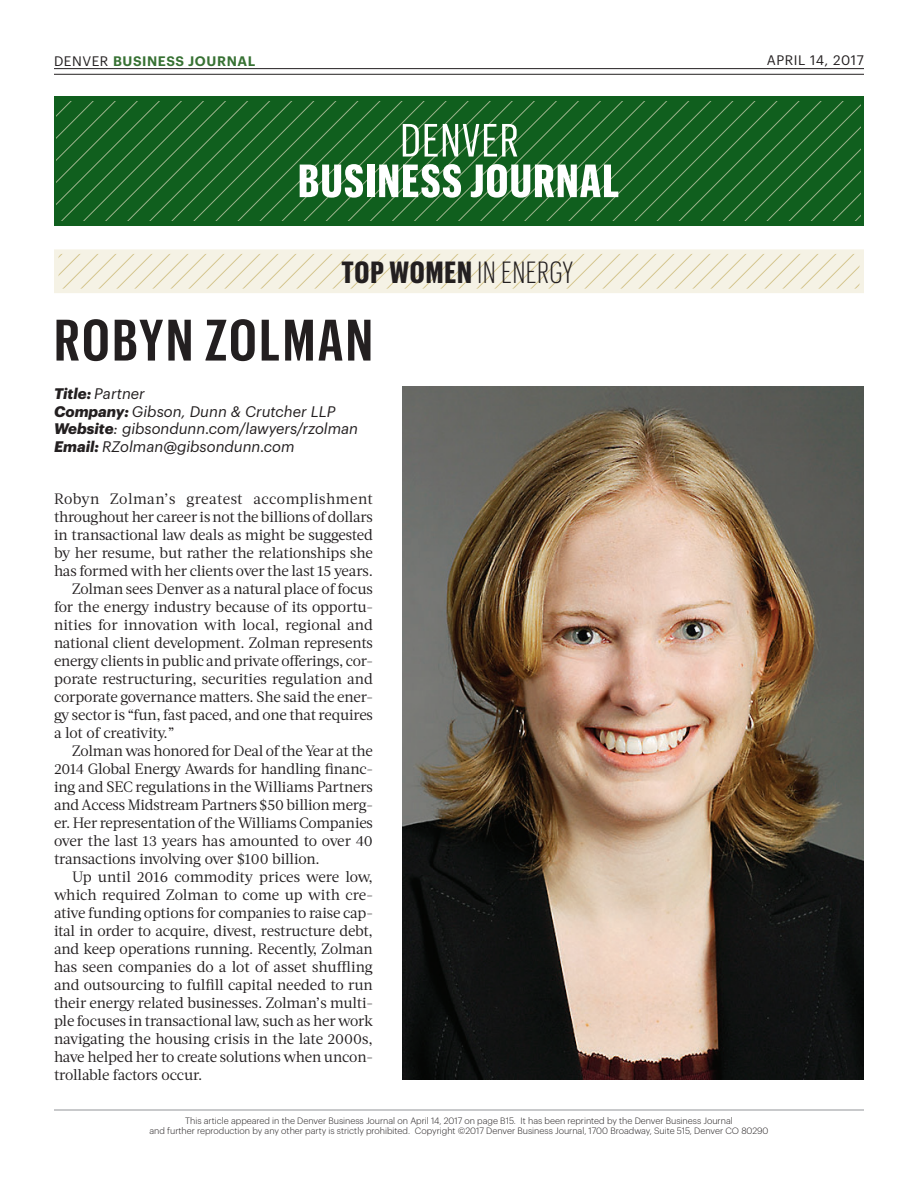
<style>
.page{position:relative;width:918px;height:1188px;background:#fff}
.page>*{position:absolute;margin:0;border:0;box-sizing:border-box;transform-origin:0 0}
.t1{font:600 57.15px "Graphik X Cond";letter-spacing:.045em;color:#231f20}
.t2{font:700 30px "Graphik X Cond";letter-spacing:.035em;color:#231f20}
.t3{font:15px "Acta";letter-spacing:-.01em;color:#231f20}
.t4{font:italic 15px/17.5px "Graphik";color:#231f20}
.t5{font:15px "Acta";letter-spacing:.025em;color:#231f20}
.t6{font:600 13.5px "Graphik";letter-spacing:.04em;color:#377133}
.t7{font:13.5px "Graphik";letter-spacing:.045em;color:#231f20}
.t8{font:300 9px/10.5px "Graphik";color:#231f20;text-align:center}
.s1{font-weight:400;color:#231f20}
.s2{font-weight:300}
.s3{font-weight:700}
</style>
<div class="page">
<hr style="left:54px;top:1110px;width:810px;height:1px;background:#939598">
<hr style="left:54px;top:68px;width:810px;height:1px;background:#231f20">
<hr style="left:54px;top:74px;width:810px;height:1px;background:#231f20">
<img style="left:402px;top:387px;width:462px;height:693px">
<svg style="left:59px;top:254px;width:800px;height:34px;background:#f2eede"></svg>
<div style="left:54px;top:249px;width:810px;height:44px;border:4px solid #f5f2e5"></div>
<div style="left:54px;top:96px;width:810px;height:130px;background:#105f1e"></div>
<svg style="left:57px;top:102px;width:228px;height:118px"></svg>
<svg style="left:285px;top:102px;width:576px;height:118px"></svg>
<svg style="left:403px;top:124px;width:16px;height:33px"></svg>
<svg style="left:425px;top:124px;width:92px;height:33px"></svg>
<svg style="left:300px;top:164px;width:63px;height:34px"></svg>
<div style="left:367px;top:165px;width:7px;height:32px;background:#fff"></div>
<svg style="left:379px;top:164px;width:82px;height:34px"></svg>
<svg style="left:471px;top:164px;width:147px;height:34px"></svg>
<p class="t6" style="left:54px;top:50px;width:203px"><span class="s1">DENVER</span> BUSINESS JOURNAL</p>
<h2 class="t2" style="left:342px;top:254px;width:233px">TOP WOMEN <span class="s2">IN ENERGY</span></h2>
<h1 class="t1" style="left:54px;top:307px;width:320px">ROBYN ZOLMAN</h1>
<p class="t4" style="left:54px;top:384px;width:306px"><span class="s3">Title:</span> Partner<br><span class="s3">Company:</span> Gibson, Dunn &amp; Crutcher LLP<br><span class="s3">Website</span>: gibsondunn.com/lawyers/rzolman<br><span class="s3">Email:</span> RZolman@gibsondunn.com</p>
<p class="t5" style="left:54px;top:490px;width:321px">Robyn Zolman’s greatest accomplishment</p>
<p class="t3" style="left:54px;top:508px;width:320px">throughout her career is not the billions of dollars</p>
<p class="t3" style="left:54px;top:526px;width:320px">in transactional law deals as might be suggested</p>
<p class="t3" style="left:54px;top:544px;width:320px">by her resume, but rather the relationships she</p>
<p class="t3" style="left:54px;top:562px;width:321px">has formed with her clients over the last 15 years.</p>
<p class="t3" style="left:72px;top:580px;width:302px">Zolman sees Denver as a natural place of focus</p>
<p class="t3" style="left:54px;top:598px;width:320px">for the energy industry because of its opportu-</p>
<p class="t3" style="left:54px;top:616px;width:321px">nities for innovation with local, regional and</p>
<p class="t3" style="left:54px;top:634px;width:320px">national client development. Zolman represents</p>
<p class="t3" style="left:54px;top:652px;width:320px">energy clients in public and private offerings, cor-</p>
<p class="t3" style="left:54px;top:670px;width:320px">porate restructuring, securities regulation and</p>
<p class="t3" style="left:54px;top:688px;width:320px">corporate governance matters. She said the ener-</p>
<p class="t3" style="left:54px;top:706px;width:321px">gy sector is “fun, fast paced, and one that requires</p>
<p class="t3" style="left:54px;top:724px;width:122px">a lot of creativity.”</p>
<p class="t3" style="left:72px;top:742px;width:302px">Zolman was honored for Deal of the Year at the</p>
<p class="t3" style="left:54px;top:760px;width:320px">2014 Global Energy Awards for handling financ-</p>
<p class="t3" style="left:54px;top:778px;width:320px">ing and SEC regulations in the Williams Partners</p>
<p class="t3" style="left:54px;top:796px;width:320px">and Access Midstream Partners $50 billion merg-</p>
<p class="t3" style="left:54px;top:814px;width:320px">er. Her representation of the Williams Companies</p>
<p class="t3" style="left:54px;top:832px;width:320px">over the last 13 years has amounted to over 40</p>
<p class="t3" style="left:54px;top:850px;width:267px">transactions involving over $100 billion.</p>
<p class="t3" style="left:72px;top:868px;width:302px">Up until 2016 commodity prices were low,</p>
<p class="t3" style="left:54px;top:886px;width:320px">which required Zolman to come up with cre-</p>
<p class="t3" style="left:54px;top:904px;width:320px">ative funding options for companies to raise cap-</p>
<p class="t3" style="left:54px;top:922px;width:321px">ital in order to acquire, divest, restructure debt,</p>
<p class="t3" style="left:54px;top:940px;width:320px">and keep operations running. Recently, Zolman</p>
<p class="t3" style="left:54px;top:958px;width:320px">has seen companies do a lot of asset shuffling</p>
<p class="t3" style="left:54px;top:976px;width:320px">and outsourcing to fulfill capital needed to run</p>
<p class="t3" style="left:54px;top:994px;width:320px">their energy related businesses. Zolman’s multi-</p>
<p class="t3" style="left:54px;top:1012px;width:321px">ple focuses in transactional law, such as her work</p>
<p class="t3" style="left:54px;top:1030px;width:320px">navigating the housing crisis in the late 2000s,</p>
<p class="t3" style="left:54px;top:1048px;width:321px">have helped her to create solutions when uncon-</p>
<p class="t3" style="left:54px;top:1066px;width:150px">trollable factors occur.</p>
<p class="t7" style="left:767px;top:50px;width:99px">APRIL 14, 2017</p>
<p class="t8" style="left:149px;top:1114px;width:621px">This article appeared in the Denver Business Journal on April 14, 2017 on page B15. It has been reprinted by the Denver Business Journal<br>and further reproduction by any other party is strictly prohibited. Copyright ©2017 Denver Business Journal, 1700 Broadway, Suite 515, Denver CO 80290</p>
</div>
